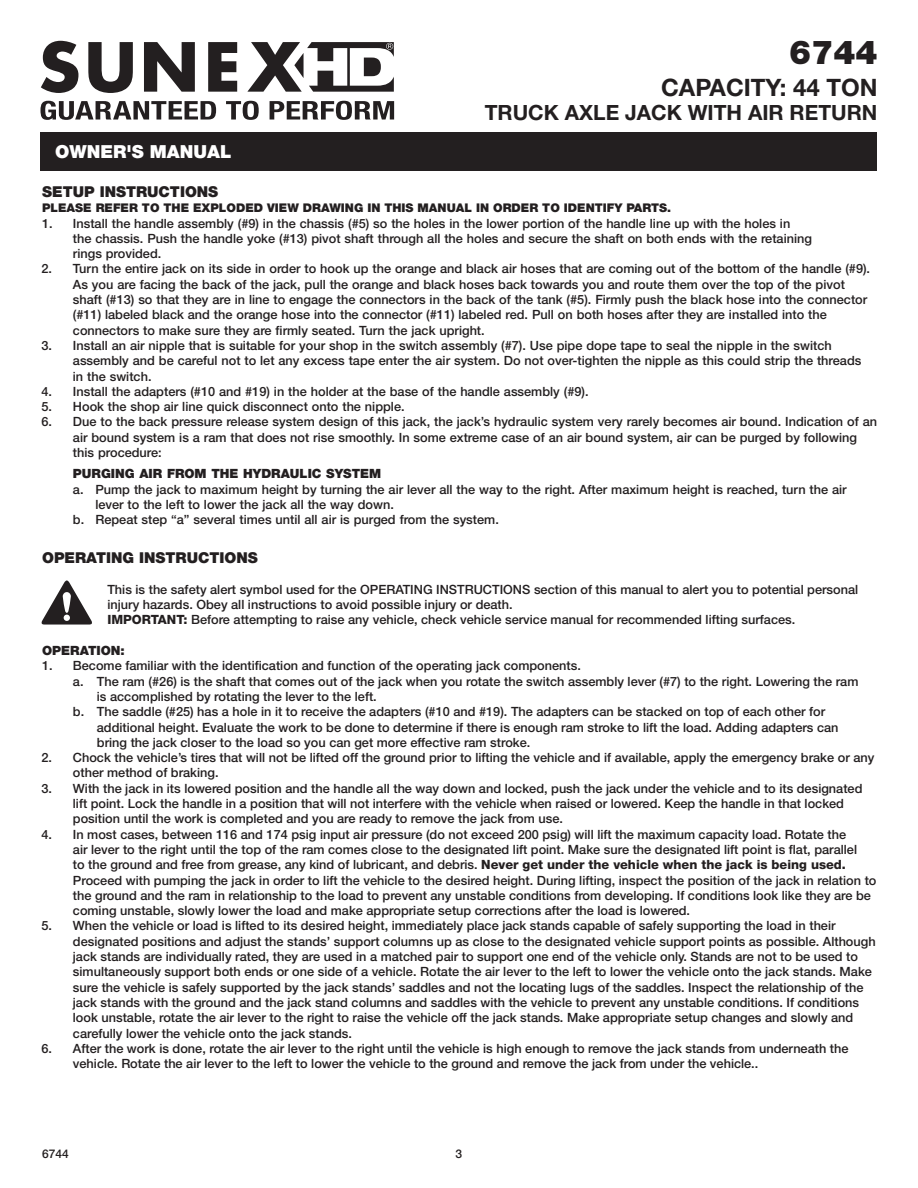
<style>
.page{position:relative;width:918px;height:1188px;background:#fff}
.page>*{position:absolute;margin:0;border:0;box-sizing:border-box;transform-origin:0 0}
.t1{font:900 33px "Helvetica Neue LT Std";color:#231f20}
.t2{font:700 24px "Helvetica Neue LT Std";color:#231f20}
.t3{font:700 21px "Helvetica Neue LT Std";color:#231f20}
.t4{font:900 18px "Helvetica Neue LT Std";color:#fff}
.t5{font:900 15px "Helvetica Neue LT Std";color:#231f20}
.body{font:500 12.75px/15.3px "Helvetica Neue LT Std";color:#231f20}
.body-2{font:900 12.75px "Helvetica Neue LT Std";color:#231f20}
.t6{font:900 12px "Helvetica Neue LT Std";color:#231f20}
.t7{font:500 12px "Helvetica Neue LT Std";color:#231f20}
.s1{font-weight:800}
</style>
<div class="page">
<svg style="left:41px;top:580px;width:51px;height:45px"></svg>
<svg style="left:40px;top:101px;width:176px;height:19px"></svg>
<svg style="left:226px;top:101px;width:33px;height:19px"></svg>
<svg style="left:270px;top:101px;width:124px;height:19px"></svg>
<svg style="left:41px;top:41px;width:37px;height:52px"></svg>
<svg style="left:88px;top:42px;width:45px;height:51px"></svg>
<svg style="left:144px;top:42px;width:51px;height:50px"></svg>
<svg style="left:208px;top:42px;width:29px;height:50px"></svg>
<svg style="left:247px;top:42px;width:147px;height:50px"></svg>
<div style="left:40px;top:132px;width:838px;height:39px;background:#231f20"></div>
<p class="t4" style="left:55px;top:141px;width:178px">OWNER'S MANUAL</p>
<p class="t1" style="left:789px;top:33px;width:90px">6744</p>
<p class="t2" style="left:661px;top:72px;width:218px">CAPACITY: 44 TON</p>
<p class="t3" style="left:485px;top:99px;width:394px">TRUCK AXLE JACK WITH AIR RETURN</p>
<p class="t5" style="left:42px;top:183px;width:178px">SETUP INSTRUCTIONS</p>
<p class="t6" style="left:42px;top:201px;width:631px">PLEASE REFER TO THE EXPLODED VIEW DRAWING IN THIS MANUAL IN ORDER TO IDENTIFY PARTS.</p>
<p class="body" style="left:73px;top:215px;width:741px;text-indent:-31px">1. Install the handle assembly (#9) in the chassis (#5) so the holes in the lower portion of the handle line up with the holes in the chassis. Push the handle yoke (#13) pivot shaft through all the holes and secure the shaft on both ends with the retaining rings provided.</p>
<p class="body" style="left:73px;top:261px;width:799px;text-indent:-32px">2. Turn the entire jack on its side in order to hook up the orange and black air hoses that are coming out of the bottom of the handle (#9).<br>As you are facing the back of the jack, pull the orange and black hoses back towards you and route them over the top of the pivot shaft (#13) so that they are in line to engage the connectors in the back of the tank (#5). Firmly push the black hose into the connector (#11) labeled black and the orange hose into the connector (#11) labeled red. Pull on both hoses after they are installed into the connectors to make sure they are firmly seated. Turn the jack upright.</p>
<p class="body" style="left:73px;top:338px;width:790px;text-indent:-32px">3. Install an air nipple that is suitable for your shop in the switch assembly (#7). Use pipe dope tape to seal the nipple in the switch assembly and be careful not to let any excess tape enter the air system. Do not over-tighten the nipple as this could strip the threads in the switch.</p>
<p class="body" style="left:41px;top:384px;width:549px">4. Install the adapters (#10 and #19) in the holder at the base of the handle assembly (#9).</p>
<p class="body" style="left:41px;top:399px;width:365px">5. Hook the shop air line quick disconnect onto the nipple.</p>
<p class="body" style="left:73px;top:414px;width:806px;text-indent:-32px">6. Due to the back pressure release system design of this jack, the jack’s hydraulic system very rarely becomes air bound. Indication of an air bound system is a ram that does not rise smoothly. In some extreme case of an air bound system, air can be purged by following this procedure:</p>
<p class="body-2" style="left:73px;top:466px;width:310px">PURGING AIR FROM THE HYDRAULIC SYSTEM</p>
<p class="body" style="left:73px;top:481px;width:775px">a. Pump the jack to maximum height by turning the air lever all the way to the right. After maximum height is reached, turn the air</p>
<p class="body" style="left:95px;top:497px;width:300px">lever to the left to lower the jack all the way down.</p>
<p class="body" style="left:73px;top:512px;width:427px">b. Repeat step “a” several times until all air is purged from the system.</p>
<p class="t5" style="left:42px;top:549px;width:217px">OPERATING INSTRUCTIONS</p>
<p class="body" style="left:107px;top:582px;width:752px">This is the safety alert symbol used for the OPERATING INSTRUCTIONS section of this manual to alert you to potential personal injury hazards. Obey all instructions to avoid possible injury or death.</p>
<p class="body" style="left:107px;top:612px;width:689px"><span class="s1">IMPORTANT:</span> Before attempting to raise any vehicle, check vehicle service manual for recommended lifting surfaces.</p>
<p class="body-2" style="left:42px;top:643px;width:84px">OPERATION:</p>
<p class="body" style="left:42px;top:658px;width:540px">1. Become familiar with the identification and function of the operating jack components.</p>
<p class="body" style="left:73px;top:673px;width:787px">a. The ram (#26) is the shaft that comes out of the jack when you rotate the switch assembly lever (#7) to the right. Lowering the ram</p>
<p class="body" style="left:97px;top:689px;width:281px">is accomplished by rotating the lever to the left.</p>
<p class="body" style="left:73px;top:704px;width:754px">b. The saddle (#25) has a hole in it to receive the adapters (#10 and #19). The adapters can be stacked on top of each other for</p>
<p class="body" style="left:97px;top:719px;width:743px">additional height. Evaluate the work to be done to determine if there is enough ram stroke to lift the load. Adding adapters can</p>
<p class="body" style="left:97px;top:735px;width:435px">bring the jack closer to the load so you can get more effective ram stroke.</p>
<p class="body" style="left:73px;top:750px;width:803px;text-indent:-32px">2. Chock the vehicle’s tires that will not be lifted off the ground prior to lifting the vehicle and if available, apply the emergency brake or any other method of braking.</p>
<p class="body" style="left:73px;top:780px;width:791px;text-indent:-32px">3. With the jack in its lowered position and the handle all the way down and locked, push the jack under the vehicle and to its designated lift point. Lock the handle in a position that will not interfere with the vehicle when raised or lowered. Keep the handle in that locked position until the work is completed and you are ready to remove the jack from use.</p>
<p class="body" style="left:73px;top:826px;width:805px;text-indent:-32px">4. In most cases, between 116 and 174 psig input air pressure (do not exceed 200 psig) will lift the maximum capacity load. Rotate the<br>air lever to the right until the top of the ram comes close to the designated lift point. Make sure the designated lift point is flat, parallel<br>to the ground and free from grease, any kind of lubricant, and debris. <span class="s1">Never get under the vehicle when the jack is being used.<br></span>Proceed with pumping the jack in order to lift the vehicle to the desired height. During lifting, inspect the position of the jack in relation to the ground and the ram in relationship to the load to prevent any unstable conditions from developing. If conditions look like they are be coming unstable, slowly lower the load and make appropriate setup corrections after the load is lowered.</p>
<p class="body" style="left:73px;top:918px;width:804px;text-indent:-32px">5. When the vehicle or load is lifted to its desired height, immediately place jack stands capable of safely supporting the load in their designated positions and adjust the stands’ support columns up as close to the designated vehicle support points as possible. Although jack stands are individually rated, they are used in a matched pair to support one end of the vehicle only. Stands are not to be used to simultaneously support both ends or one side of a vehicle. Rotate the air lever to the left to lower the vehicle onto the jack stands. Make sure the vehicle is safely supported by the jack stands’ saddles and not the locating lugs of the saddles. Inspect the relationship of the jack stands with the ground and the jack stand columns and saddles with the vehicle to prevent any unstable conditions. If conditions look unstable, rotate the air lever to the right to raise the vehicle off the jack stands. Make appropriate setup changes and slowly and carefully lower the vehicle onto the jack stands.</p>
<p class="body" style="left:73px;top:1041px;width:777px;text-indent:-32px">6. After the work is done, rotate the air lever to the right until the vehicle is high enough to remove the jack stands from underneath the vehicle. Rotate the air lever to the left to lower the vehicle to the ground and remove the jack from under the vehicle..</p>
<p class="t7" style="left:42px;top:1146px;width:28px">6744</p>
<p class="t7" style="left:456px;top:1146px;width:8px">3</p>
</div>
